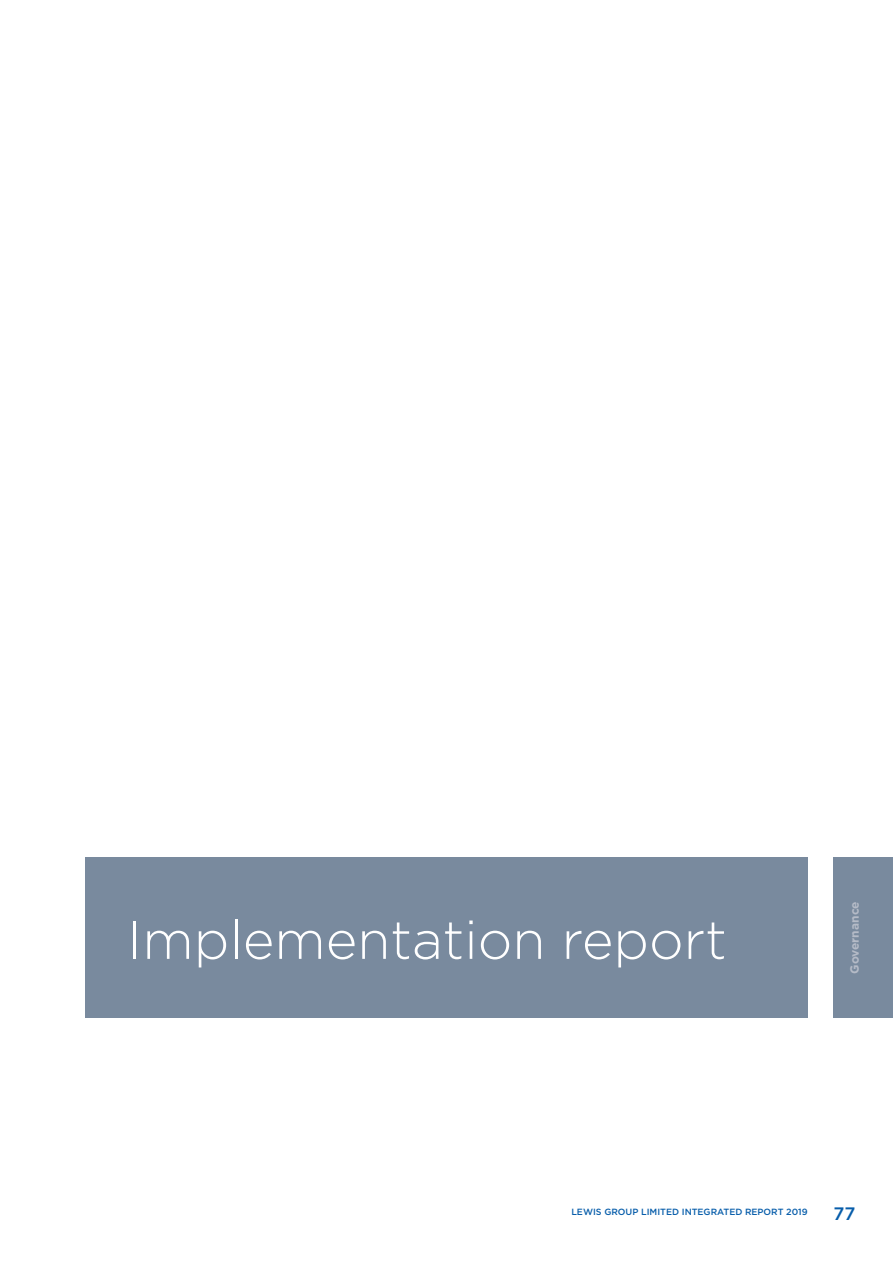
<style>
.page{position:relative;width:893px;height:1263px;background:#fff}
.page>*{position:absolute;margin:0;border:0;box-sizing:border-box;transform-origin:0 0}
.t1{font:300 54px "Gotham";color:#fff}
.t2{font:500 18px "Gotham";color:#075daa}
.t3{font:700 12px "Gotham";color:#b5bbc7}
.t4{font:500 9px "Gotham";color:#075daa}
</style>
<div class="page">
<div style="left:833px;top:857px;width:60px;height:160px;background:#798a9e"></div>
<div style="left:85px;top:857px;width:723px;height:160px;background:#798a9e"></div>
<h1 class="t1" style="left:128px;top:905px;width:601px">Implementation report</h1>
<h3 class="t3" style="left:847px;top:974px;width:74px;rotate:-90deg">Governance</h3>
<p class="t4" style="left:571px;top:1206px;width:238px">LEWIS GROUP LIMITED INTEGRATED REPORT 2019</p>
<h2 class="t2" style="left:833px;top:1201px;width:23px">77</h2>
</div>
